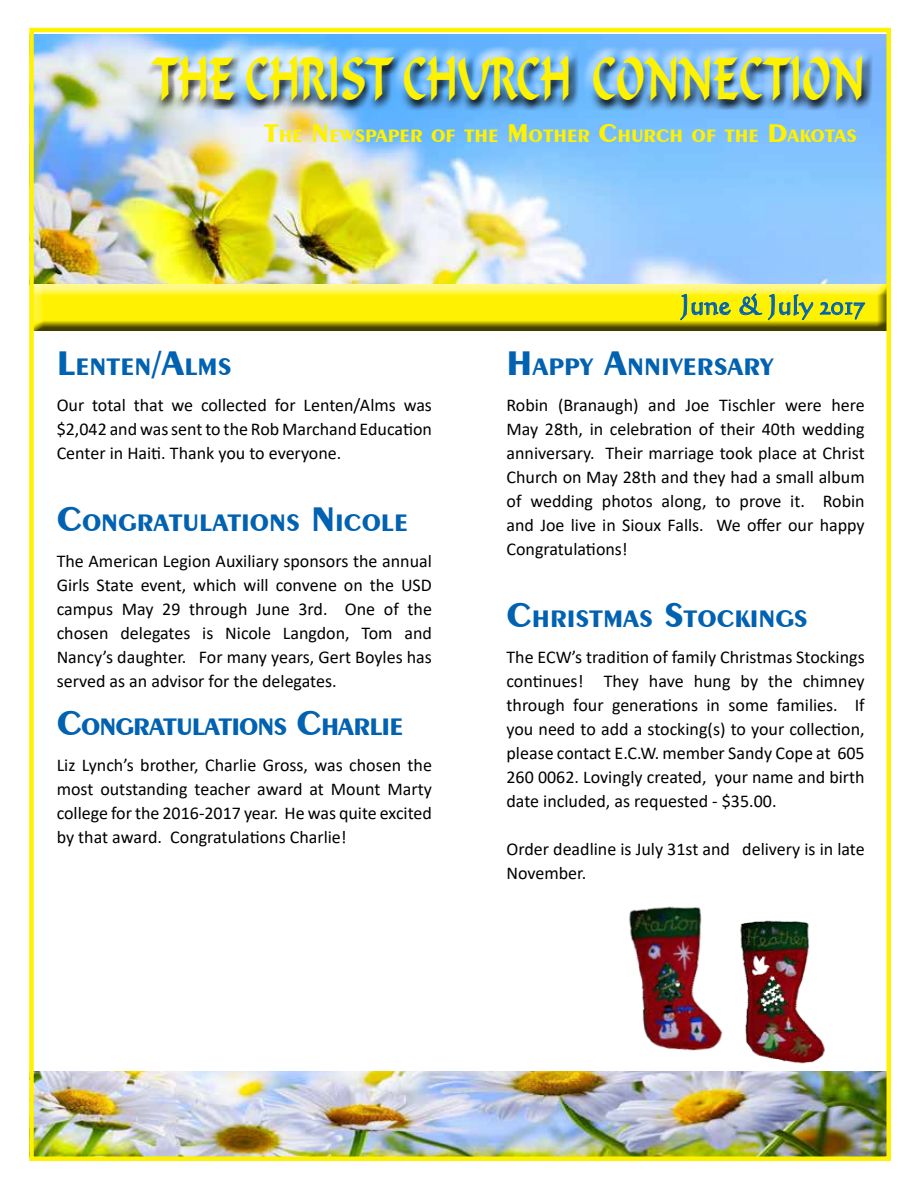
<style>
.page{position:relative;width:918px;height:1188px;background:#fff}
.page>*{position:absolute;margin:0;border:0;box-sizing:border-box;transform-origin:0 0}
.t1{font:58.5px "Formal Script 421 BT";color:#fff200;scale:.67 1}
.t2{font:27px "Calligraphic 421 BT Roman B";color:#0062b1}
.t3{font:700 25.2px "Exotic 350 BT";color:#0062b1}
.t4{font:700 25.2px "Exotic 350 BT";letter-spacing:-.035em;color:#0062b1}
.t5{font:700 18.9px "Exotic 350 BT";color:#fff200}
.t6{font:18px/24px "Calibri";color:#000;text-align:justify}
.s1{font-size:27px}
.s2{font-size:36px}
</style>
<div class="page">
<img style="left:34px;top:34px;width:852px;height:250px">
<div style="left:141px;top:45px;width:731px;height:63px;background:#fff;opacity:.75"></div>
<div style="left:143px;top:49px;width:730px;height:62px;background:#000;opacity:.75"></div>
<div style="left:32px;top:285px;width:856px;height:48px;background:#000;opacity:.75"></div>
<img style="left:34px;top:1071px;width:852px;height:85px">
<img style="left:741px;top:920px;width:84px;height:144px">
<img style="left:629px;top:906px;width:112px;height:145px">
<div style="left:29px;top:28px;width:862px;height:1133px;border:4px solid #fff200"></div>
<svg style="left:680px;top:294px;width:51px;height:26px"></svg>
<svg style="left:739px;top:280px;width:127px;height:40px;background:#d7de4a"></svg>
<h1 class="t1" style="left:152px;top:45px;width:1066px">THE CHRIST CHURCH CONNECTION</h1>
<p class="t5" style="left:264px;top:124px;width:594px"><span class="s1">T</span>HE <span class="s1">N</span>EWSPAPER OF THE <span class="s1">M</span>OTHER <span class="s1">C</span>HURCH OF THE <span class="s1">D</span>AKOTAS</p>
<h3 class="t3" style="left:57px;top:352px;width:176px"><span class="s2">L</span>ENTEN<span class="s2">/A</span>LMS</h3>
<p class="t6" style="left:57px;top:393px;width:377px">Our total that we collected for Lenten/Alms was $2,042 and was sent to the Rob Marchand Education Center in Haiti. Thank you to everyone.</p>
<h3 class="t3" style="left:57px;top:508px;width:353px"><span class="s2">C</span>ONGRATULATIONS <span class="s2">N</span>ICOLE</h3>
<p class="t6" style="left:57px;top:549px;width:377px">The American Legion Auxiliary sponsors the annual Girls State event, which will convene on the USD campus May 29 through June 3rd. One of the chosen delegates is Nicole Langdon, Tom and Nancy’s daughter. For many years, Gert Boyles has served as an advisor for the delegates.</p>
<h3 class="t4" style="left:57px;top:712px;width:348px"><span class="s2">C</span>ONGRATULATIONS <span class="s2">C</span>HARLIE</h3>
<p class="t6" style="left:57px;top:753px;width:377px">Liz Lynch’s brother, Charlie Gross, was chosen the most outstanding teacher award at Mount Marty college for the 2016-2017 year. He was quite excited by that award. Congratulations Charlie!</p>
<h2 class="t2" style="left:680px;top:287px;width:186px">June &amp; July 2017</h2>
<h3 class="t3" style="left:507px;top:352px;width:269px"><span class="s2">H</span> APPY <span class="s2">A</span>NN IVERSARY</h3>
<p class="t6" style="left:507px;top:393px;width:360px">Robin (Branaugh) and Joe Tischler were here May 28th, in celebration of their 40th wedding anniversary. Their marriage took place at Christ Church on May 28th and they had a small album of wedding photos along, to prove it. Robin and Joe live in Sioux Falls. We offer our happy Congratulations!</p>
<h3 class="t3" style="left:507px;top:604px;width:303px"><span class="s2">C</span>HRISTMAS <span class="s2">S</span>TOCKINGS</h3>
<p class="t6" style="left:507px;top:645px;width:360px">The ECW’s tradition of family Christmas Stockings continues! They have hung by the chimney through four generations in some families. If you need to add a stocking(s) to your collection, please contact E.C.W. member Sandy Cope at 605<br>260 0062. Lovingly created, your name and birth date included, as requested - $35.00.</p>
<p class="t6" style="left:507px;top:837px;width:360px">Order deadline is July 31st and delivery is in late<br>November.</p>
</div>
